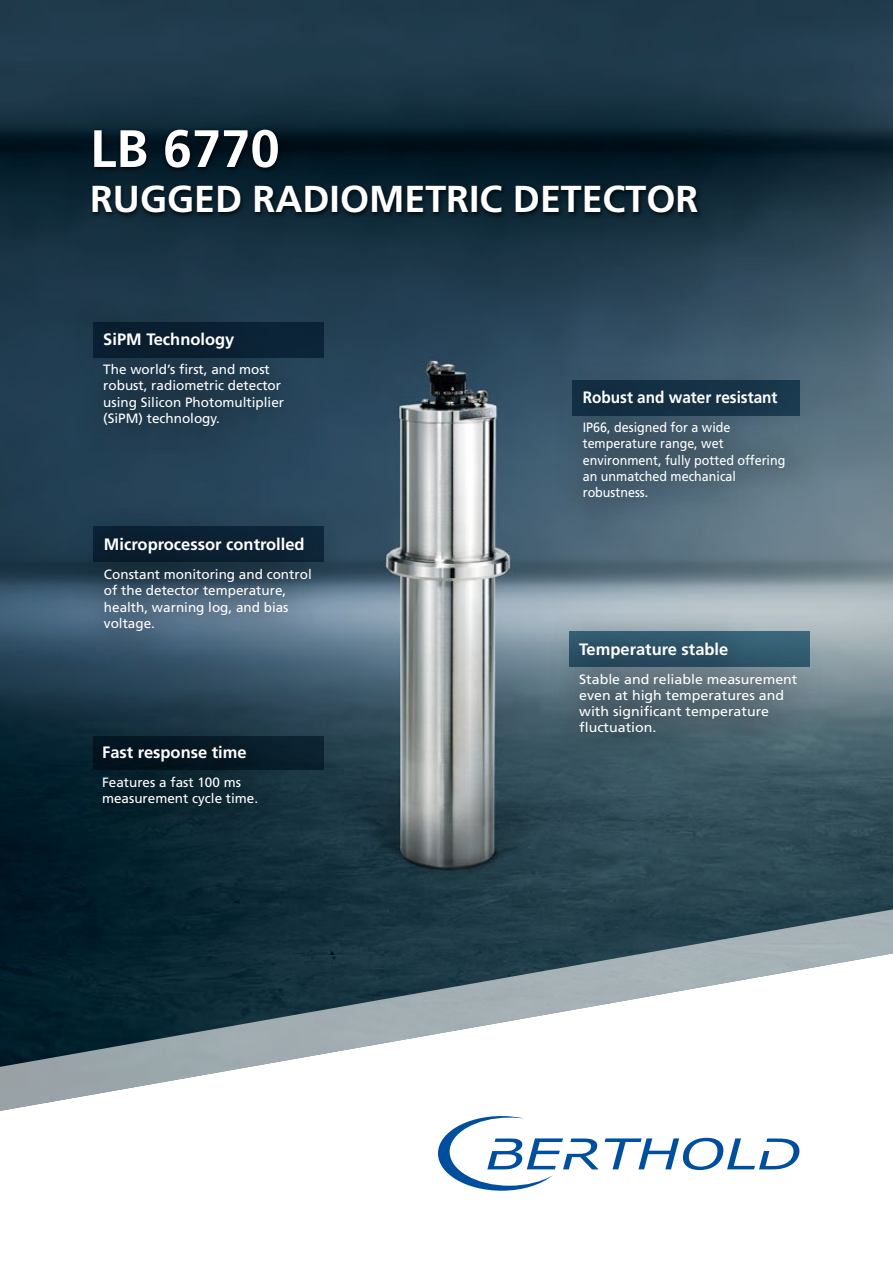
<style>
.page{position:relative;width:893px;height:1263px;background:#fff}
.page>*{position:absolute;margin:0;border:0;box-sizing:border-box;transform-origin:0 0}
.t1{font:700 52.5px "Frutiger LT Std";color:#fff}
.t2{font:700 37.5px "Frutiger LT Std";color:#fff}
.t3{font:700 16.5px "Frutiger LT Std";color:#fff}
.t4{font:700 16.5px "Frutiger LT Std";color:#fff;scale:.93 1}
.t5{font:13.5px/16.2px "Frutiger LT Std";color:#fff}
.t6{font:13.5px/16.2px "Frutiger LT Std";color:#fff;scale:.93 1}
.t7{font:13.5px/16.2px "Frutiger LT Std";color:#fff;scale:1.05 1}
</style>
<div class="page">
<img style="left:0;top:0;width:893px;height:872px">
<svg style="left:0;top:872px;width:893px;height:81px;background:#223d48"></svg>
<svg style="left:0;top:953px;width:893px;height:202px"></svg>
<svg style="left:549px;top:612px;width:276px;height:152px;background:#57707c"></svg>
<div style="left:90px;top:127px;width:613px;height:91px;background:#000;opacity:.8"></div>
<svg style="left:605px;top:1138px;width:194px;height:32px"></svg>
<svg style="left:438px;top:1116px;width:161px;height:75px"></svg>
<svg style="left:555px;top:362px;width:257px;height:165px;background:#405a6b"></svg>
<div style="left:94px;top:736px;width:230px;height:33px;background:#0b2230"></div>
<svg style="left:72px;top:716px;width:211px;height:119px;fill:#09232e"></svg>
<div style="left:94px;top:322px;width:230px;height:35px;background:#0c2438"></div>
<svg style="left:73px;top:301px;width:239px;height:155px;fill:#203a4c"></svg>
<svg style="left:74px;top:507px;width:266px;height:153px;background:#354f63"></svg>
<h1 class="t1" style="left:90px;top:118px;width:191px">LB 6770</h1>
<h2 class="t2" style="left:90px;top:177px;width:610px">RUGGED RADIOMETRIC DETECTOR</h2>
<p class="t3" style="left:103px;top:330px;width:133px">SiPM Technology</p>
<p class="t5" style="left:103px;top:362px;width:182px">The world’s first, and most robust, radiometric detector using Silicon Photomultiplier (SiPM) technology.</p>
<p class="t3" style="left:104px;top:535px;width:202px">Microprocessor controlled</p>
<p class="t5" style="left:104px;top:566px;width:209px">Constant monitoring and control of the detector temperature, health, warning log, and bias voltage.</p>
<p class="t3" style="left:102px;top:742px;width:146px">Fast response time</p>
<p class="t5" style="left:102px;top:774px;width:158px">Features a fast 100 ms measurement cycle time.</p>
<p class="t4" style="left:583px;top:388px;width:211px">Robust and water resistant</p>
<p class="t6" style="left:583px;top:419px;width:219px">IP66, designed for a wide temperature range, wet environment, fully potted offering an unmatched mechanical robustness.</p>
<p class="t3" style="left:579px;top:639px;width:151px">Temperature stable</p>
<p class="t7" style="left:579px;top:671px;width:209px">Stable and reliable measurement even at high temperatures and with significant temperature fluctuation.</p>
</div>
